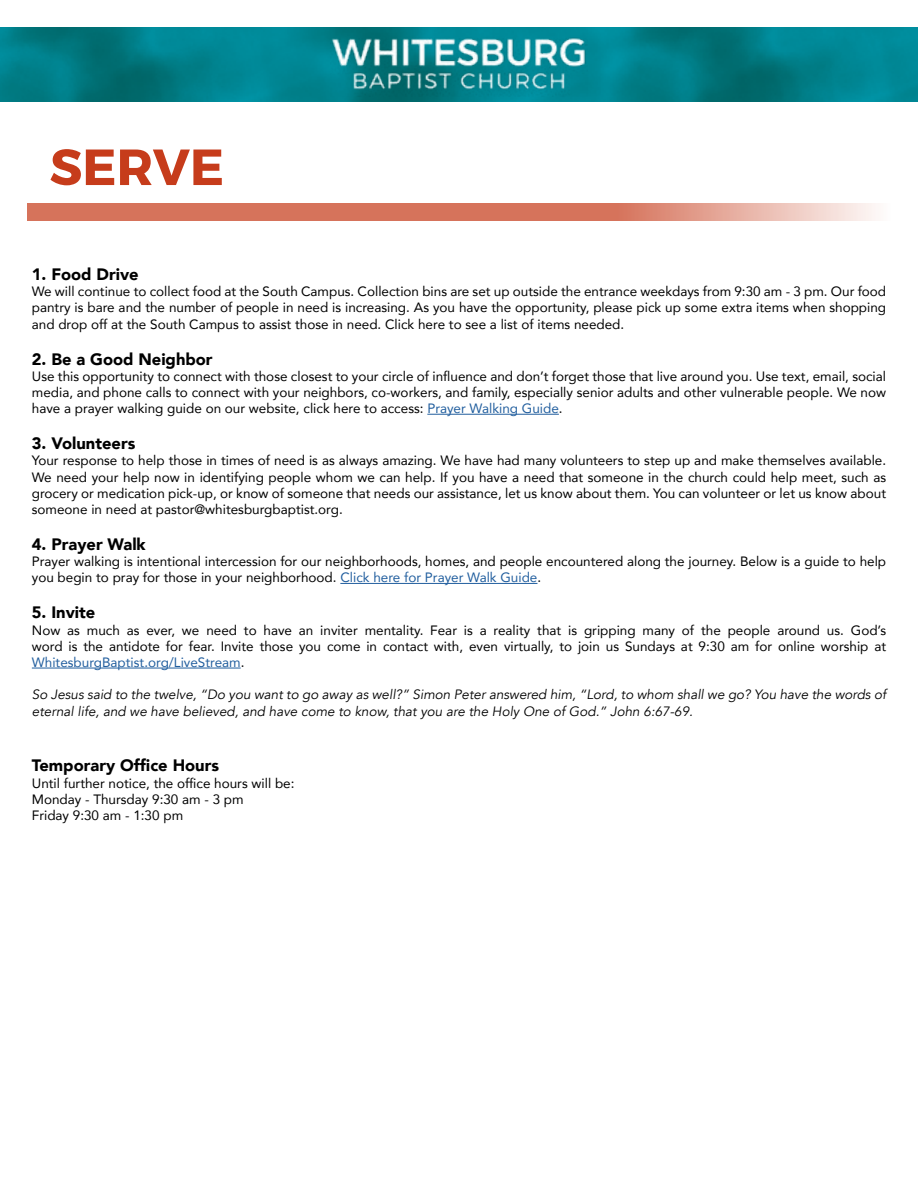
<style>
.page{position:relative;width:918px;height:1188px;background:#fff}
.page>*{position:absolute;margin:0;border:0;box-sizing:border-box;transform-origin:0 0}
.t1{font:700 50.7px "Montserrat";color:#c63c1b}
.t2{font:900 16.5px "Avenir";color:#000}
.t3{font:13.5px/16.2px "Avenir";color:#000;text-align:justify}
.t4{font:italic 13.5px/16.2px "Avenir";color:#000}
.s1{color:#215e9e}
</style>
<div class="page">
<img style="left:0;top:27px;width:918px;height:75px">
<img style="left:331px;top:27px;width:256px;height:70px">
<svg style="left:27px;top:203px;width:848px;height:18px;background:#db8672"></svg>
<hr style="left:427px;top:414px;width:132px;height:1px;background:#215e9e">
<hr style="left:340px;top:583px;width:197px;height:1px;background:#215e9e">
<hr style="left:32px;top:668px;width:209px;height:1px;background:#215e9e">
<h1 class="t1" style="left:50px;top:136px;width:176px">SERVE</h1>
<p class="t2" style="left:32px;top:260px;width:108px">1. Food Drive</p>
<p class="t3" style="left:32px;top:283px;width:856px">We will continue to collect food at the South Campus. Collection bins are set up outside the entrance weekdays from 9:30 am - 3 pm. Our food pantry is bare and the number of people in need is increasing. As you have the opportunity, please pick up some extra items when shopping and drop off at the South Campus to assist those in need. Click here to see a list of items needed.</p>
<p class="t2" style="left:32px;top:345px;width:182px">2. Be a Good Neighbor</p>
<p class="t3" style="left:32px;top:368px;width:856px">Use this opportunity to connect with those closest to your circle of influence and don’t forget those that live around you. Use text, email, social media, and phone calls to connect with your neighbors, co-workers, and family, especially senior adults and other vulnerable people. We now have a prayer walking guide on our website, click here to access: <span class="s1">Prayer Walking Guide</span>.</p>
<p class="t2" style="left:32px;top:429px;width:105px">3. Volunteers</p>
<p class="t3" style="left:32px;top:452px;width:856px">Your response to help those in times of need is as always amazing. We have had many volunteers to step up and make themselves available.<br>We need your help now in identifying people whom we can help. If you have a need that someone in the church could help meet, such as grocery or medication pick-up, or know of someone that needs our assistance, let us know about them. You can volunteer or let us know about someone in need at pastor@whitesburgbaptist.org.</p>
<p class="t2" style="left:32px;top:530px;width:115px">4. Prayer Walk</p>
<p class="t3" style="left:32px;top:553px;width:856px">Prayer walking is intentional intercession for our neighborhoods, homes, and people encountered along the journey. Below is a guide to help you begin to pray for those in your neighborhood. <span class="s1">Click here for Prayer Walk Guide</span>.</p>
<p class="t2" style="left:32px;top:599px;width:65px">5. Invite</p>
<p class="t3" style="left:32px;top:621px;width:856px">Now as much as ever, we need to have an inviter mentality. Fear is a reality that is gripping many of the people around us. God’s word is the antidote for fear. Invite those you come in contact with, even virtually, to join us Sundays at 9:30 am for online worship at <span class="s1">WhitesburgBaptist.org/LiveStream</span>.</p>
<p class="t4" style="left:32px;top:687px;width:856px">So Jesus said to the twelve, “Do you want to go away as well?” Simon Peter answered him, “Lord, to whom shall we go? You have the words of eternal life, and we have believed, and have come to know, that you are the Holy One of God.” John 6:67-69.</p>
<p class="t2" style="left:32px;top:752px;width:189px">Temporary Office Hours</p>
<p class="t3" style="left:32px;top:774px;width:264px;text-align:left">Until further notice, the office hours will be:<br>Monday - Thursday 9:30 am - 3 pm<br>Friday 9:30 am - 1:30 pm</p>
</div>
